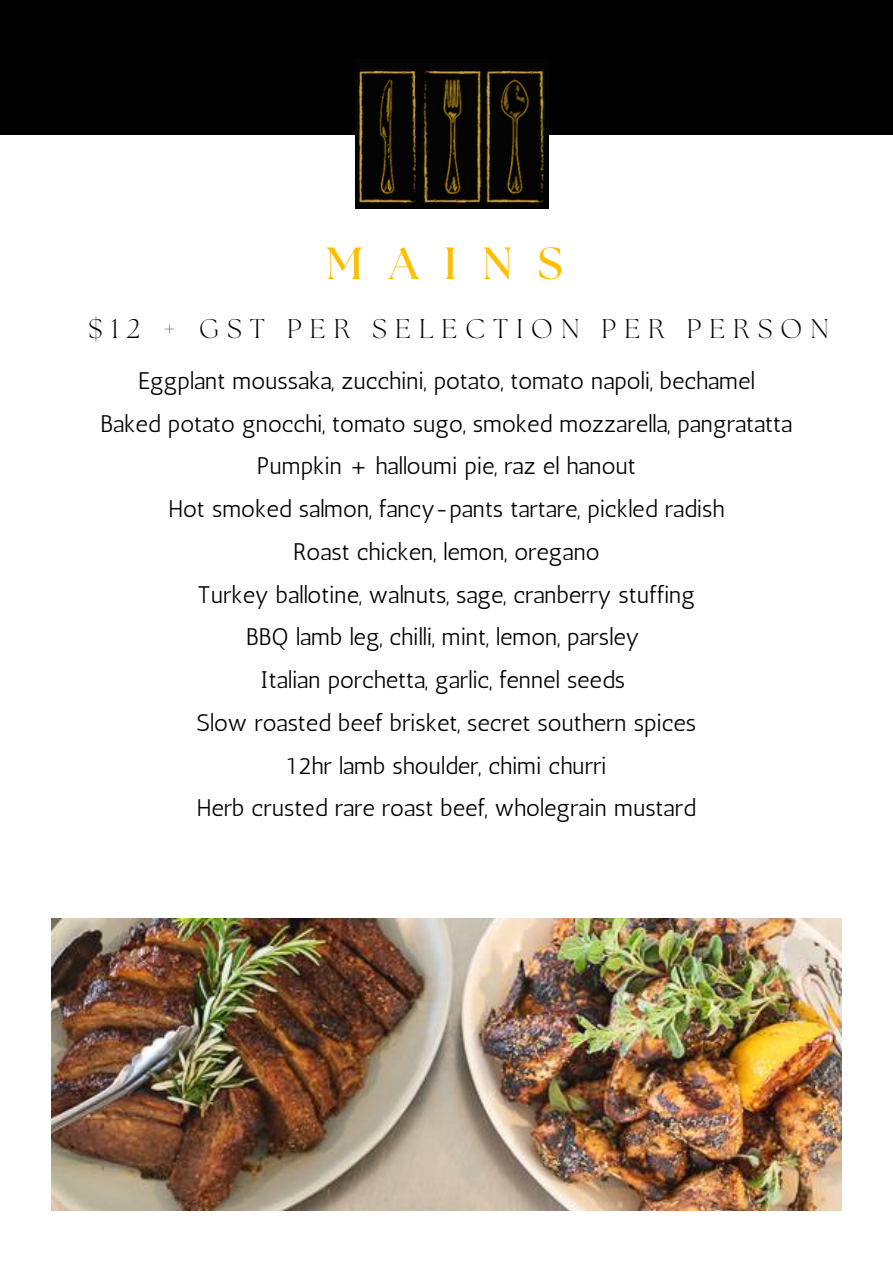
<style>
.page{position:relative;width:893px;height:1264px;background:#fff}
.page>*{position:absolute;margin:0;border:0;box-sizing:border-box;transform-origin:0 0}
.t1{font:700 45px "The Seasons";letter-spacing:.57em;color:#ffbf00}
.t2{font:300 27px "The Seasons";letter-spacing:.3em;color:#000}
.t3{font:24px "Antic";color:#000}
</style>
<div class="page">
<div style="left:0;top:0;width:892px;height:135px;background:#000"></div>
<img style="left:355px;top:69px;width:193px;height:140px">
<img style="left:52px;top:918px;width:789px;height:292px">
<p class="t1" style="left:326px;top:243px;width:238px">MAINS</p>
<p class="t2" style="left:88px;top:316px;width:742px">$12 + GST PER SELECTION PER PERSON</p>
<p class="t3" style="left:138px;top:366px;width:618px">Eggplant moussaka, zucchini, potato, tomato napoli, bechamel</p>
<p class="t3" style="left:100px;top:409px;width:693px">Baked potato gnocchi, tomato sugo, smoked mozzarella, pangratatta</p>
<p class="t3" style="left:257px;top:452px;width:380px">Pumpkin + halloumi pie, raz el hanout</p>
<p class="t3" style="left:168px;top:494px;width:557px">Hot smoked salmon, fancy-pants tartare, pickled radish</p>
<p class="t3" style="left:293px;top:537px;width:308px">Roast chicken, lemon, oregano</p>
<p class="t3" style="left:197px;top:580px;width:499px">Turkey ballotine, walnuts, sage, cranberry stuffing</p>
<p class="t3" style="left:246px;top:622px;width:394px">BBQ lamb leg, chilli, mint, lemon, parsley</p>
<p class="t3" style="left:260px;top:665px;width:366px">Italian porchetta, garlic, fennel seeds</p>
<p class="t3" style="left:196px;top:708px;width:501px">Slow roasted beef brisket, secret southern spices</p>
<p class="t3" style="left:286px;top:751px;width:322px">12hr lamb shoulder, chimi churri</p>
<p class="t3" style="left:197px;top:793px;width:500px">Herb crusted rare roast beef, wholegrain mustard</p>
</div>
